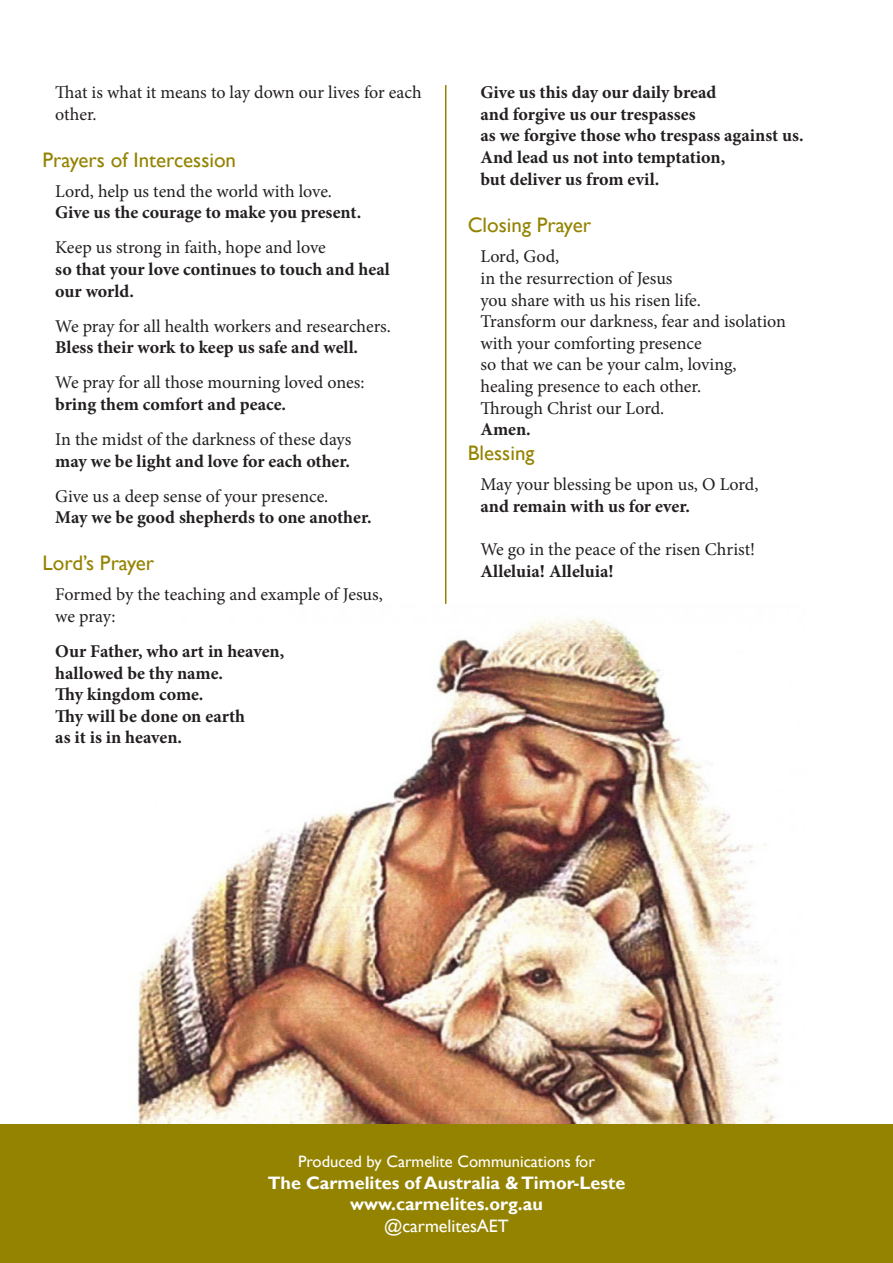
<style>
.page{position:relative;width:893px;height:1263px;background:#fff}
.page>*{position:absolute;margin:0;border:0;box-sizing:border-box;transform-origin:0 0}
.Small_Heads{font:21px "Gill Sans";color:#948300}
.Indented_basic{font:18px/21.6px "Minion Pro";letter-spacing:-.005em;color:#231f20}
.Indented_basic-2{font:700 18px "Minion Pro";color:#231f20}
.t1{font:700 18px "Gill Sans";color:#fff}
.t2{font:18px "Gill Sans";color:#fff}
.t3{font:16.5px "Gill Sans";color:#fff}
</style>
<div class="page">
<img style="left:130px;top:617px;width:676px;height:508px">
<hr style="left:445px;top:85px;width:1px;height:519px;background:#948300">
<div style="left:0;top:1125px;width:893px;height:138px;background:#948300"></div>
<p class="Indented_basic" style="left:55px;top:82px;width:368px">That is what it means to lay down our lives for each other.</p>
<p class="Small_Heads" style="left:43px;top:147px;width:195px">Prayers of Intercession</p>
<p class="Indented_basic" style="left:55px;top:180px;width:278px">Lord, help us tend the world with love.</p>
<p class="Indented_basic-2" style="left:55px;top:200px;width:308px">Give us the courage to make you present.</p>
<p class="Indented_basic" style="left:55px;top:237px;width:272px">Keep us strong in faith, hope and love</p>
<p class="Indented_basic-2" style="left:55px;top:256px;width:336px">so that your love continues to touch and heal</p>
<p class="Indented_basic-2" style="left:55px;top:278px;width:80px">our world.</p>
<p class="Indented_basic" style="left:55px;top:315px;width:337px">We pray for all health workers and researchers.</p>
<p class="Indented_basic-2" style="left:55px;top:335px;width:304px">Bless their work to keep us safe and well.</p>
<p class="Indented_basic" style="left:55px;top:372px;width:311px">We pray for all those mourning loved ones:</p>
<p class="Indented_basic-2" style="left:55px;top:391px;width:232px">bring them comfort and peace.</p>
<p class="Indented_basic" style="left:55px;top:429px;width:298px">In the midst of the darkness of these days</p>
<p class="Indented_basic-2" style="left:55px;top:448px;width:296px">may we be light and love for each other.</p>
<p class="Indented_basic" style="left:55px;top:485px;width:275px">Give us a deep sense of your presence.</p>
<p class="Indented_basic-2" style="left:55px;top:505px;width:318px">May we be good shepherds to one another.</p>
<p class="Small_Heads" style="left:43px;top:551px;width:113px">Lord’s Prayer</p>
<p class="Indented_basic" style="left:55px;top:584px;width:329px">Formed by the teaching and example of Jesus,</p>
<p class="Indented_basic" style="left:55px;top:605px;width:62px">we pray:</p>
<p class="Indented_basic-2" style="left:55px;top:639px;width:231px">Our Father, who art in heaven,</p>
<p class="Indented_basic-2" style="left:55px;top:660px;width:169px">hallowed be thy name.</p>
<p class="Indented_basic-2" style="left:55px;top:682px;width:150px">Thy kingdom come.</p>
<p class="Indented_basic-2" style="left:55px;top:703px;width:191px">Thy will be done on earth</p>
<p class="Indented_basic-2" style="left:55px;top:725px;width:128px">as it is in heaven.</p>
<p class="Indented_basic-2" style="left:480px;top:80px;width:237px">Give us this day our daily bread</p>
<p class="Indented_basic-2" style="left:480px;top:101px;width:217px">and forgive us our trespasses</p>
<p class="Indented_basic-2" style="left:480px;top:123px;width:325px">as we forgive those who trespass against us.</p>
<p class="Indented_basic-2" style="left:480px;top:144px;width:246px">And lead us not into temptation,</p>
<p class="Indented_basic-2" style="left:480px;top:166px;width:180px">but deliver us from evil.</p>
<p class="Small_Heads" style="left:468px;top:213px;width:125px">Closing Prayer</p>
<p class="Indented_basic" style="left:480px;top:246px;width:80px">Lord, God,</p>
<p class="Indented_basic" style="left:480px;top:267px;width:194px">in the resurrection of Jesus</p>
<p class="Indented_basic" style="left:480px;top:289px;width:222px">you share with us his risen life.</p>
<p class="Indented_basic" style="left:480px;top:311px;width:307px">Transform our darkness, fear and isolation</p>
<p class="Indented_basic" style="left:480px;top:332px;width:223px">with your comforting presence</p>
<p class="Indented_basic" style="left:480px;top:354px;width:258px">so that we can be your calm, loving,</p>
<p class="Indented_basic" style="left:480px;top:375px;width:222px">healing presence to each other.</p>
<p class="Indented_basic" style="left:480px;top:397px;width:185px">Through Christ our Lord.</p>
<p class="Indented_basic-2" style="left:480px;top:417px;width:52px">Amen.</p>
<p class="Small_Heads" style="left:468px;top:441px;width:68px">Blessing</p>
<p class="Indented_basic" style="left:480px;top:474px;width:279px">May your blessing be upon us, O Lord,</p>
<p class="Indented_basic-2" style="left:480px;top:494px;width:211px">and remain with us for ever.</p>
<p class="Indented_basic" style="left:480px;top:539px;width:276px">We go in the peace of the risen Christ!</p>
<p class="Indented_basic-2" style="left:480px;top:558px;width:135px">Alleluia! Alleluia!</p>
<p class="t3" style="left:298px;top:1152px;width:298px">Produced by Carmelite Communications for</p>
<p class="t1" style="left:268px;top:1172px;width:359px">The Carmelites of Australia &amp; Timor-Leste</p>
<p class="t1" style="left:350px;top:1193px;width:194px">www.carmelites.org.au</p>
<p class="t2" style="left:384px;top:1215px;width:126px">@carmelitesAET</p>
</div>
